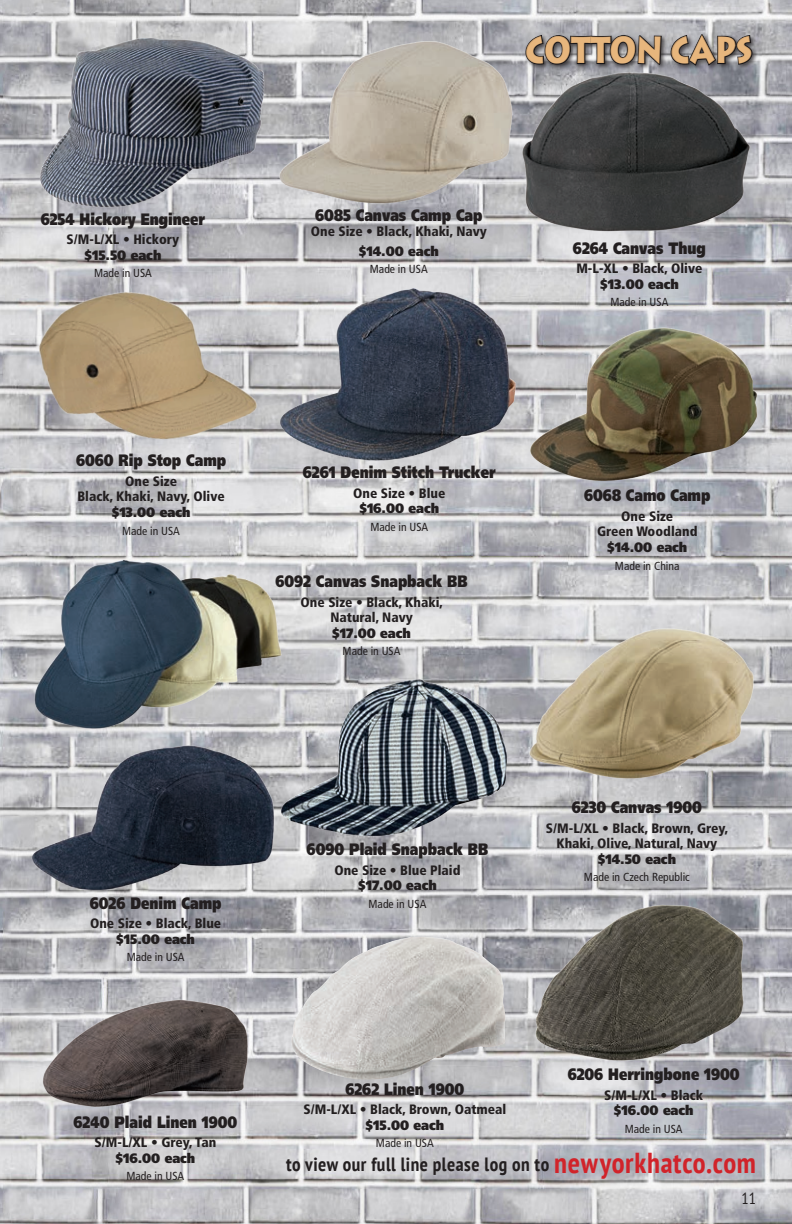
<style>
.page{position:relative;width:792px;height:1224px;background:#fff}
.page>*{position:absolute;margin:0;border:0;box-sizing:border-box;transform-origin:0 0}
.t1{font:900 37.4px "Lithos Pro";color:#e7b67d;scale:.8 1}
.t2{font:700 condensed 19.2px "PT Sans";letter-spacing:.025em;color:#231f20}
.style___Name{font:900 16.6px "Frutiger";color:#231f20;scale:.8 1}
.t3{font:condensed 16px "PT Sans";color:#231f20}
.description{font:900 condensed 13.6px/15.6px "Frutiger";color:#231f20;text-align:center}
.description-2{font:900 13.6px "Frutiger";letter-spacing:-.005em;color:#231f20;scale:.9 1}
.style___Name-2{font:900 condensed 13.6px "Frutiger";color:#231f20}
.made_in_usa{font:condensed 11.6px "Frutiger";color:#231f20}
.s1{font-stretch:normal}
.s2{font-size:28.8px;color:#d1232a}
</style>
<div class="page">
<img style="left:0;top:0;width:792px;height:1224px">
<img style="left:520px;top:895px;width:239px;height:176px">
<img style="left:24px;top:25px;width:244px;height:190px">
<img style="left:504px;top:95px;width:257px;height:152px">
<img style="left:12px;top:735px;width:289px;height:161px">
<img style="left:275px;top:286px;width:263px;height:181px">
<img style="left:520px;top:324px;width:246px;height:166px">
<img style="left:289px;top:937px;width:217px;height:144px">
<img style="left:27px;top:979px;width:245px;height:138px">
<svg style="left:515px;top:21px;width:277px;height:74px;background:#868589"></svg>
<img style="left:529px;top:618px;width:227px;height:166px">
<img style="left:15px;top:268px;width:260px;height:204px">
<img style="left:262px;top:39px;width:263px;height:169px">
<img style="left:265px;top:667px;width:259px;height:176px">
<img style="left:25px;top:556px;width:265px;height:180px">
<p class="style___Name" style="left:41px;top:209px;width:207px">6254 Hickory Engineer</p>
<p class="description" style="left:67px;top:232px;width:114px">S/M-L/XL • Hickory <span class="s1">$15.50 each</span></p>
<p class="made_in_usa" style="left:94px;top:267px;width:59px">Made in USA</p>
<h1 class="t1" style="left:525px;top:27px;width:286px">COTTON CAPS</h1>
<p class="style___Name" style="left:315px;top:205px;width:211px">6085 Canvas Camp Cap</p>
<p class="style___Name-2" style="left:311px;top:224px;width:178px">One Size • Black, Khaki, Navy</p>
<p class="description-2" style="left:359px;top:243px;width:91px">$14.00 each</p>
<p class="made_in_usa" style="left:370px;top:263px;width:59px">Made in USA</p>
<p class="style___Name" style="left:573px;top:238px;width:168px">6264 Canvas Thug</p>
<p class="description" style="left:576px;top:261px;width:128px">M-L-XL • Black, Olive</p>
<p class="description-2" style="left:600px;top:276px;width:89px">$13.00 each</p>
<p class="made_in_usa" style="left:610px;top:296px;width:59px">Made in USA</p>
<p class="style___Name" style="left:76px;top:451px;width:189px">6060 Rip Stop Camp</p>
<p class="description" style="left:125px;top:473px;width:53px">One Size</p>
<p class="description" style="left:77px;top:489px;width:149px">Black, Khaki, Navy, Olive</p>
<p class="description-2" style="left:112px;top:504px;width:89px">$13.00 each</p>
<p class="made_in_usa" style="left:122px;top:524px;width:59px">Made in USA</p>
<p class="style___Name" style="left:303px;top:462px;width:242px">6261 Denim Stitch Trucker</p>
<p class="description" style="left:353px;top:485px;width:94px">One Size • Blue</p>
<p class="description-2" style="left:359px;top:500px;width:90px">$16.00 each</p>
<p class="made_in_usa" style="left:370px;top:520px;width:59px">Made in USA</p>
<p class="style___Name" style="left:275px;top:571px;width:242px">6092 Canvas Snapback BB</p>
<p class="description" style="left:301px;top:594px;width:144px">One Size • Black, Khaki,</p>
<p class="description" style="left:330px;top:610px;width:84px">Natural, Navy</p>
<p class="description-2" style="left:332px;top:625px;width:89px">$17.00 each</p>
<p class="made_in_usa" style="left:343px;top:644px;width:59px">Made in USA</p>
<p class="style___Name" style="left:584px;top:485px;width:159px">6068 Camo Camp</p>
<p class="description" style="left:597px;top:508px;width:102px">One Size<br>Green Woodland <span class="s1">$14.00 each</span></p>
<p class="made_in_usa" style="left:615px;top:559px;width:66px">Made in China</p>
<p class="style___Name" style="left:90px;top:893px;width:166px">6026 Denim Camp</p>
<p class="description" style="left:90px;top:916px;width:133px">One Size • Black, Blue</p>
<p class="description-2" style="left:116px;top:931px;width:89px">$15.00 each</p>
<p class="made_in_usa" style="left:127px;top:951px;width:59px">Made in USA</p>
<p class="style___Name" style="left:74px;top:1112px;width:206px">6240 Plaid Linen 1900</p>
<p class="description" style="left:95px;top:1135px;width:123px">S/M-L/XL • Grey, Tan</p>
<p class="description-2" style="left:115px;top:1150px;width:90px">$16.00 each</p>
<p class="made_in_usa" style="left:126px;top:1169px;width:59px">Made in USA</p>
<p class="style___Name" style="left:307px;top:839px;width:229px">6090 Plaid Snapback BB</p>
<p class="description" style="left:334px;top:862px;width:128px">One Size • Blue Plaid</p>
<p class="description-2" style="left:358px;top:877px;width:89px">$17.00 each</p>
<p class="made_in_usa" style="left:369px;top:897px;width:59px">Made in USA</p>
<p class="style___Name" style="left:572px;top:797px;width:164px">6230 Canvas 1900</p>
<p class="description" style="left:546px;top:820px;width:184px">S/M-L/XL • Black, Brown, Grey,<br>Khaki, Olive, Natural, Navy</p>
<p class="description-2" style="left:598px;top:851px;width:89px">$14.50 each</p>
<p class="made_in_usa" style="left:584px;top:871px;width:107px">Made in Czech Republic</p>
<p class="style___Name" style="left:345px;top:1079px;width:150px">6262 Linen 1900</p>
<p class="description" style="left:303px;top:1102px;width:204px">S/M-L/XL • Black, Brown, Oatmeal <span class="s1">$15.00 each</span></p>
<p class="made_in_usa" style="left:376px;top:1137px;width:59px">Made in USA</p>
<p class="style___Name" style="left:568px;top:1064px;width:217px">6206 Herringbone 1900</p>
<p class="description" style="left:604px;top:1087px;width:101px">S/M-L/XL • Black</p>
<p class="description-2" style="left:614px;top:1102px;width:90px">$16.00 each</p>
<p class="made_in_usa" style="left:625px;top:1122px;width:59px">Made in USA</p>
<h2 class="t2" style="left:286px;top:1152px;width:471px">to view our full line please log on to <span class="s2">newyorkhatco.com</span></h2>
<p class="t3" style="left:742px;top:1188px;width:16px">11</p>
</div>
